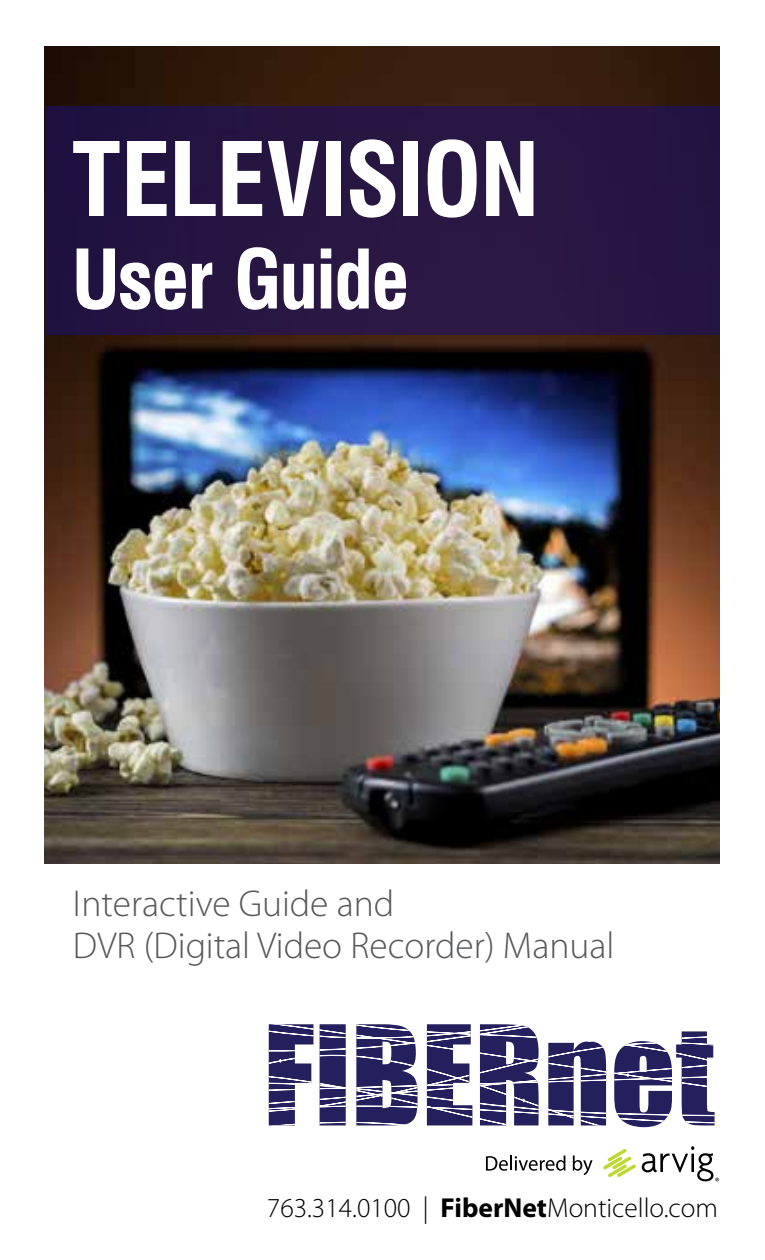
<style>
.page{position:relative;width:765px;height:1260px;background:#fff}
.page>*{position:absolute;margin:0;border:0;box-sizing:border-box;transform-origin:0 0}
.t1{font:700 100px "Triumvirate Condensed";letter-spacing:-.015em;color:#fff}
.t2{font:700 80px "Triumvirate Condensed";letter-spacing:-.035em;color:#fff}
.t3{font:300 37.5px/42.5px "Myriad Pro";color:#58595b}
.t4{font:300 27.5px "Myriad Pro";color:#000}
.s1{font-weight:700}
</style>
<div class="page">
<img style="left:44px;top:328px;width:675px;height:536px">
<img style="left:44px;top:47px;width:675px;height:281px">
<svg style="left:603px;top:1149px;width:33px;height:28px"></svg>
<svg style="left:642px;top:1146px;width:77px;height:35px"></svg>
<svg style="left:486px;top:1156px;width:80px;height:15px"></svg>
<svg style="left:573px;top:1156px;width:20px;height:19px"></svg>
<svg style="left:269px;top:1024px;width:446px;height:103px"></svg>
<div style="left:45px;top:107px;width:675px;height:228px;background:#271542"></div>
<h1 class="t1" style="left:71px;top:114px;width:470px">TELEVISION</h1>
<h2 class="t2" style="left:71px;top:227px;width:340px">User Guide</h2>
<p class="t3" style="left:73px;top:882px;width:543px">Interactive Guide and<br>DVR (Digital Video Recorder) Manual</p>
<p class="t4" style="left:267px;top:1191px;width:452px">763.314.0100 | <span class="s1">FiberNet</span>Monticello.com</p>
</div>
